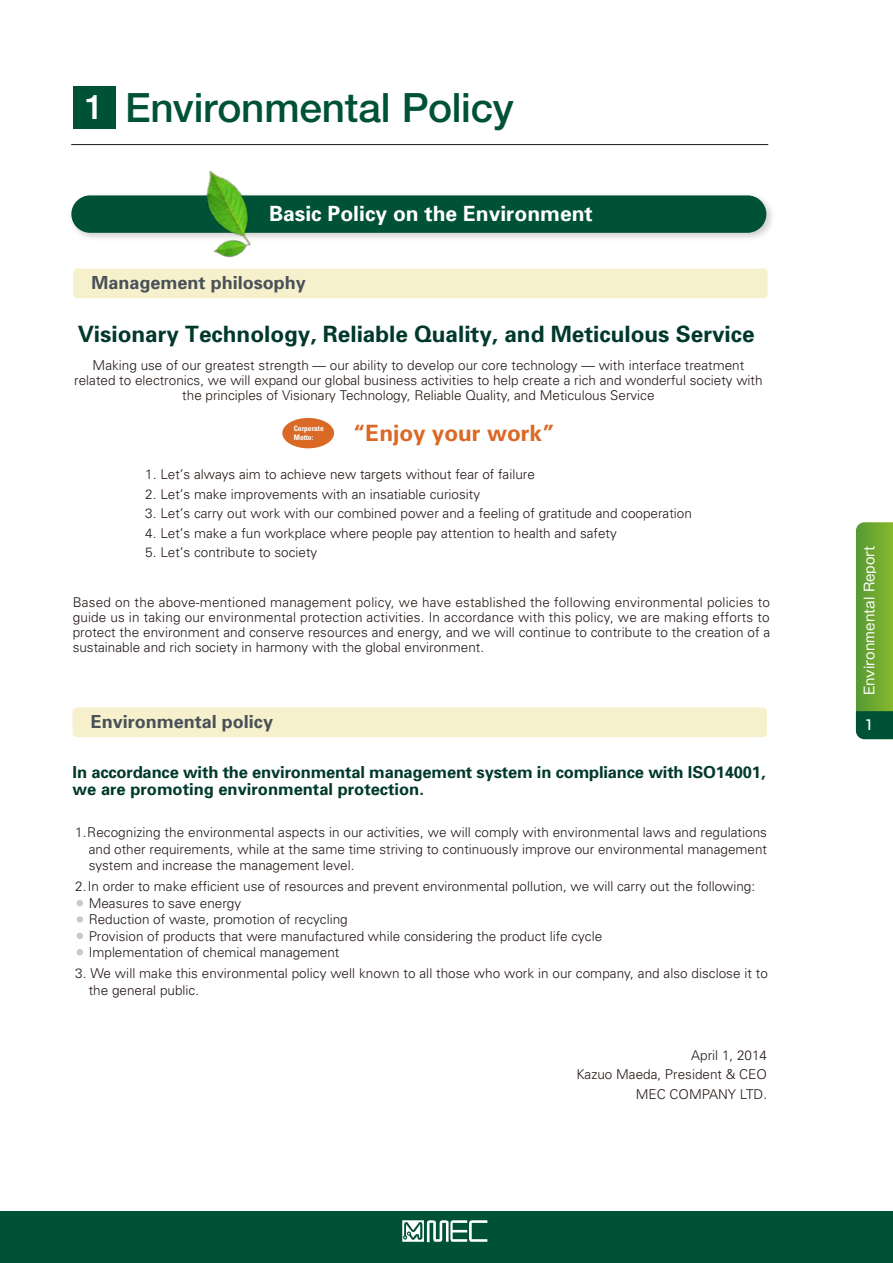
<style>
.page{position:relative;width:893px;height:1263px;background:#fff}
.page>*{position:absolute;margin:0;border:0;box-sizing:border-box;transform-origin:0 0}
.t1{font:500 40.5px "Helvetica Neue";letter-spacing:-.005em;color:#005236}
.t2{font:700 22.5px "Univers";color:#00392b}
.t3{font:700 22.5px "Univers";color:#db6926}
.t4{font:700 21px "Univers";color:#fff}
.t5{font:700 18px "Univers";color:#485157}
.t6{font:700 16.5px/16.5px "Univers";letter-spacing:-.01em;color:#00392b}
.t7{font:300 13.5px/16.5px "Univers";color:#231815;text-align:justify}
.t8{font:13.5px "Gothic MB101 Pro";color:#fff}
.t9{font:500 13.5px "Shin Go Pro";color:#fff}
.t10{font:700 condensed 7.5px/9px "Univers";color:#fff}
.s1{font-size:34.05px;color:#fff}
</style>
<div class="page">
<div style="left:0;top:1212px;width:892px;height:51px;background:#005236"></div>
<svg style="left:855px;top:522px;width:37px;height:217px;background:#64a037"></svg>
<svg style="left:402px;top:1220px;width:85px;height:22px"></svg>
<div style="left:73px;top:707px;width:693px;height:30px;background:#f6f0cc;border-radius:4px"></div>
<div style="left:73px;top:268px;width:694px;height:30px;background:#f6f0cc;border-radius:4px"></div>
<hr style="left:71px;top:144px;width:697px;height:1px;background:#231815">
<img style="left:72px;top:196px;width:700px;height:42px">
<div style="left:71px;top:195px;width:695px;height:38px;background:#005236;border-radius:19px"></div>
<img style="left:178px;top:170px;width:103px;height:68px">
<img style="left:208px;top:224px;width:47px;height:34px">
<div style="left:73px;top:86px;width:43px;height:43px;background:#005236"></div>
<svg style="left:77px;top:900px;width:6px;height:6px"></svg>
<div style="left:77px;top:916px;width:6px;height:7px;background:#c8c9ca;border-radius:50%"></div>
<svg style="left:77px;top:933px;width:6px;height:6px"></svg>
<svg style="left:77px;top:949px;width:6px;height:6px"></svg>
<div style="left:282px;top:418px;width:52px;height:30px;background:#db6926;border-radius:50%"></div>
<h1 class="t1" style="left:85px;top:84px;width:430px"><span class="s1">1</span> Environmental Policy</h1>
<h3 class="t4" style="left:269px;top:200px;width:325px">Basic Policy on the Environment</h3>
<h3 class="t5" style="left:91px;top:271px;width:216px">Management philosophy</h3>
<h2 class="t2" style="left:78px;top:319px;width:678px">Visionary Technology, Reliable Quality, and Meticulous Service</h2>
<p class="t7" style="left:74px;top:357px;width:689px;line-height:15px;text-align:center">Making use of our greatest strength — our ability to develop our core technology — with interface treatment related to electronics, we will expand our global business activities to help create a rich and wonderful society with the principles of Visionary Technology, Reliable Quality, and Meticulous Service</p>
<p class="t10" style="left:294px;top:424px;width:31px">Corporate<br>Motto:</p>
<h2 class="t3" style="left:353px;top:418px;width:203px">“Enjoy your work”</h2>
<p class="t7" style="left:145px;top:466px;width:391px">1. Let’s always aim to achieve new targets without fear of failure</p>
<p class="t7" style="left:145px;top:485px;width:336px">2. Let’s make improvements with an insatiable curiosity</p>
<p class="t7" style="left:145px;top:505px;width:548px">3. Let’s carry out work with our combined power and a feeling of gratitude and cooperation</p>
<p class="t7" style="left:145px;top:524px;width:473px">4. Let’s make a fun workplace where people pay attention to health and safety</p>
<p class="t7" style="left:145px;top:544px;width:173px">5. Let’s contribute to society</p>
<p class="t7" style="left:73px;top:594px;width:699px;line-height:15px">Based on the above-mentioned management policy, we have established the following environmental policies to guide us in taking our environmental protection activities. In accordance with this policy, we are making efforts to protect the environment and conserve resources and energy, and we will continue to contribute to the creation of a sustainable and rich society in harmony with the global environment.</p>
<h3 class="t5" style="left:91px;top:710px;width:184px">Environmental policy</h3>
<p class="t6" style="left:73px;top:763px;width:694px">In accordance with the environmental management system in compliance with ISO14001, we are promoting environmental protection.</p>
<p class="t7" style="left:89px;top:824px;width:679px;text-indent:-14px">1.Recognizing the environmental aspects in our activities, we will comply with environmental laws and regulations and other requirements, while at the same time striving to continuously improve our environmental management system and increase the management level.</p>
<p class="t7" style="left:89px;top:878px;width:668px;text-align:left;text-indent:-14px">2.In order to make efficient use of resources and prevent environmental pollution, we will carry out the following:<br>Measures to save energy<br>Reduction of waste, promotion of recycling<br>Provision of products that were manufactured while considering the product life cycle<br>Implementation of chemical management</p>
<p class="t7" style="left:89px;top:965px;width:680px;text-indent:-14px">3. We will make this environmental policy well known to all those who work in our company, and also disclose it to the general public.</p>
<p class="t7" style="left:576px;top:1045px;width:192px;line-height:19.5px;text-align:right">April 1, 2014<br>Kazuo Maeda, President &amp; CEO<br>MEC COMPANY LTD.</p>
<p class="t8" style="left:858px;top:695px;width:151px;rotate:-90deg">Environmental Report</p>
<p class="t9" style="left:863px;top:714px;width:12px">1</p>
</div>
